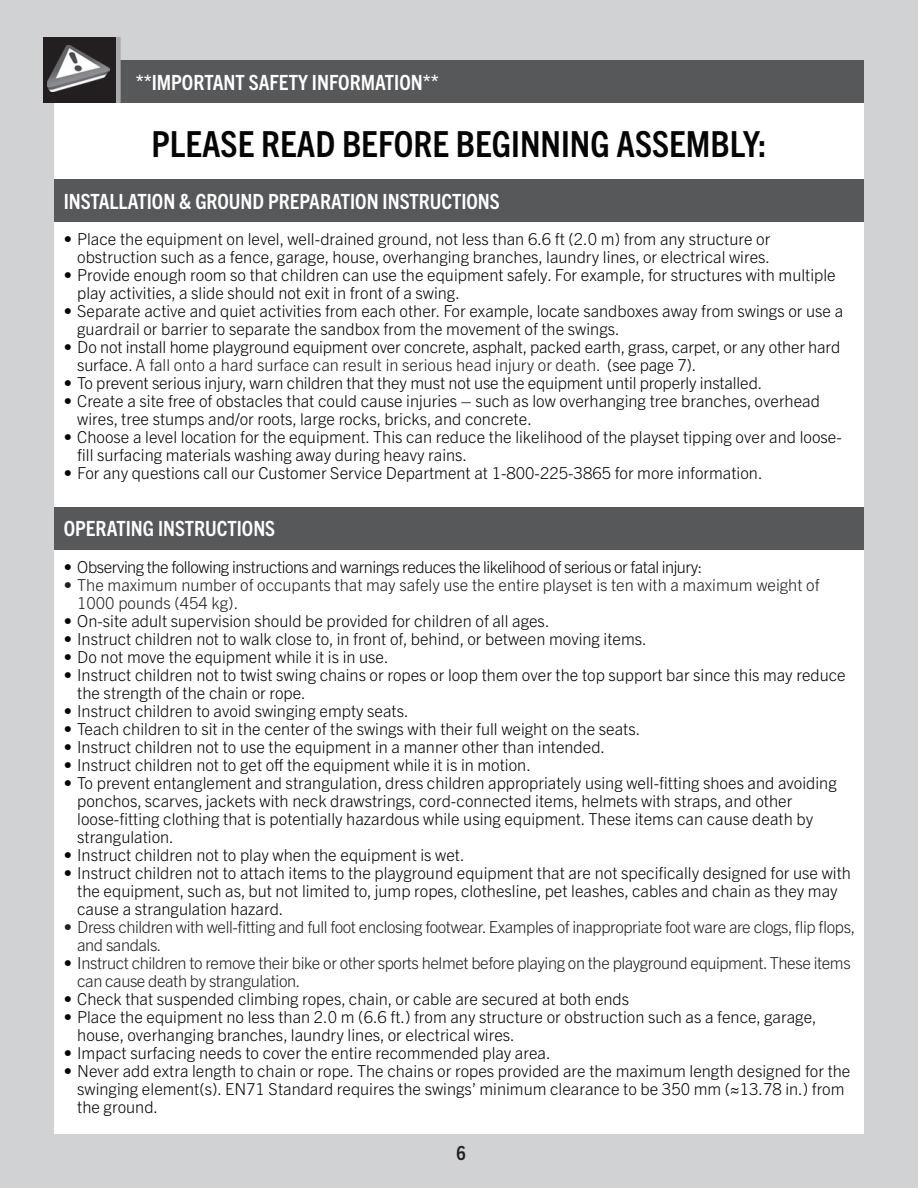
<style>
.page{position:relative;width:918px;height:1188px;background:#d1d2d4}
.page>*{position:absolute;margin:0;border:0;box-sizing:border-box;transform-origin:0 0}
.t1{font:700 condensed 36px "Trade Gothic Next LT Pro";color:#040504}
.t2{font:700 condensed 21px "Trade Gothic Next LT Pro";color:#fff}
.t3{font:700 condensed 19.5px "Trade Gothic Next LT Pro";color:#231f20}
.t4{font:300 16.5px/18px "Trade Gothic Next LT Pro";color:#040504}
.t5{font:300 16.5px/18px "Trade Gothic Next LT Pro";letter-spacing:-.025em;color:#231f20}
.t6{font:300 16.5px/18px "Trade Gothic Next LT Pro";color:#231f20}
.t7{font:300 16.5px "Trade Gothic Next LT Pro";letter-spacing:-.03em;color:#040504}
.s1{color:#231f20}
.s2{color:#040504}
</style>
<div class="page">
<div style="left:54px;top:104px;width:810px;height:1030px;background:#fff"></div>
<div style="left:120px;top:60px;width:744px;height:43px;background:#57585a"></div>
<div style="left:43px;top:37px;width:73px;height:66px;background:#231f20"></div>
<div style="left:116px;top:37px;width:5px;height:66px;background:#a8a9ad"></div>
<div style="left:54px;top:507px;width:810px;height:43px;background:#57585a"></div>
<div style="left:54px;top:179px;width:810px;height:43px;background:#57585a"></div>
<img style="left:47px;top:45px;width:62px;height:46px">
<p class="t2" style="left:136px;top:75px;width:305px">**IMPORTANT SAFETY INFORMATION**</p>
<h1 class="t1" style="left:152px;top:131px;width:616px">PLEASE READ BEFORE BEGINNING ASSEMBLY:</h1>
<p class="t2" style="left:64px;top:194px;width:438px">INSTALLATION &amp; GROUND PREPARATION INSTRUCTIONS</p>
<p class="t4" style="left:64px;top:232px;width:708px;text-align:right">• Place the equipment on level, well-drained ground, not less than 6.6 ft (2.0 m) from any structure or obstruction such as a fence, garage, house, overhanging branches, laundry lines, or electrical wires.</p>
<p class="t4" style="left:77px;top:268px;width:760px;text-indent:-13px">• Provide enough room so that children can use the equipment safely. For example, for structures with multiple play activities, a slide should not exit in front of a swing.</p>
<p class="t4" style="left:77px;top:304px;width:768px;text-indent:-13px">• Separate active and quiet activities from each other. For example, locate sandboxes away from swings or use a guardrail or barrier to separate the sandbox from the movement of the swings.</p>
<p class="t4" style="left:77px;top:340px;width:765px;text-indent:-13px">• Do not install home playground equipment over concrete, asphalt, packed earth, grass, carpet, or any other hard surface. <span class="s1">A fall onto a hard surface can result in serious head injury or death.</span> (see page 7).</p>
<p class="t4" style="left:64px;top:376px;width:700px">• To prevent serious injury, warn children that they must not use the equipment until properly installed.</p>
<p class="t4" style="left:77px;top:394px;width:744px;text-indent:-13px">• Create a site free of obstacles that could cause injuries – such as low overhanging tree branches, overhead wires, tree stumps and/or roots, large rocks, bricks, and concrete.</p>
<p class="t4" style="left:77px;top:430px;width:766px;text-indent:-13px">• Choose a level location for the equipment. This can reduce the likelihood of the playset tipping over and loose&shy;fill surfacing materials washing away during heavy rains.</p>
<p class="t4" style="left:64px;top:466px;width:700px">• For any questions call our Customer Service Department at 1-800-225-3865 for more information.</p>
<p class="t2" style="left:64px;top:521px;width:213px">OPERATING INSTRUCTIONS</p>
<p class="t7" style="left:64px;top:561px;width:640px">• Observing the following instructions and warnings reduces the likelihood of serious or fatal injury:</p>
<p class="t6" style="left:77px;top:578px;width:744px;text-indent:-13px">• The maximum number of occupants that may safely use the entire playset is ten with a maximum weight of<br>1000 pounds (454 kg).</p>
<p class="t4" style="left:64px;top:614px;width:487px">• On-site adult supervision should be provided for children of all ages.</p>
<p class="t4" style="left:64px;top:632px;width:585px">• Instruct children not to walk close to, in front of, behind, or between moving items.</p>
<p class="t4" style="left:64px;top:650px;width:327px">• Do not move the equipment while it is in use.</p>
<p class="t4" style="left:77px;top:668px;width:770px;text-indent:-13px">• Instruct children not to twist swing chains or ropes or loop them over the top support bar since this may reduce the strength of the chain or rope.</p>
<p class="t4" style="left:64px;top:704px;width:346px">• Instruct children to avoid swinging empty seats.</p>
<p class="t4" style="left:64px;top:722px;width:578px">• Teach children to sit in the center of the swings with their full weight on the seats.</p>
<p class="t4" style="left:64px;top:740px;width:543px">• Instruct children not to use the equipment in a manner other than intended.</p>
<p class="t4" style="left:64px;top:758px;width:469px">• Instruct children not to get off the equipment while it is in motion.</p>
<p class="t4" style="left:77px;top:776px;width:761px;text-indent:-13px">• To prevent entanglement and strangulation, dress children appropriately using well-fitting shoes and avoiding ponchos, scarves, jackets with neck drawstrings, cord-connected items, helmets with straps, and other loose-fitting clothing that is potentially hazardous while using equipment. These items can cause death by strangulation.</p>
<p class="t4" style="left:64px;top:848px;width:402px">• Instruct children not to play when the equipment is wet.</p>
<p class="t4" style="left:77px;top:866px;width:775px;text-indent:-13px">• Instruct children not to attach items to the playground equipment that are not specifically designed for use with the equipment, such as, but not limited to, jump ropes, clothesline, pet leashes, cables and chain as they may cause a strangulation hazard.</p>
<p class="t5" style="left:77px;top:920px;width:780px;text-indent:-13px">• Dress children with well-fitting and full foot enclosing footwear. Examples of inappropriate foot ware are clogs, flip flops, and sandals.</p>
<p class="t5" style="left:77px;top:956px;width:775px;text-indent:-13px"><span class="s2">• I</span>nstruct children to remove their bike or other sports helmet before playing on the playground equipment. These items can cause death by strangulation.</p>
<p class="t4" style="left:64px;top:992px;width:567px">• Check that suspended climbing ropes, chain, or cable are secured at both ends</p>
<p class="t4" style="left:77px;top:1010px;width:741px;text-indent:-13px">• Place the equipment no less than 2.0 m (6.6 ft.) from any structure or obstruction such as a fence, garage, house, overhanging branches, laundry lines, or electrical wires.</p>
<p class="t4" style="left:64px;top:1046px;width:489px">• Impact surfacing needs to cover the entire recommended play area.</p>
<p class="t4" style="left:77px;top:1064px;width:775px;text-indent:-13px">• Never add extra length to chain or rope. The chains or ropes provided are the maximum length designed for the swinging element(s). EN71 Standard requires the swings’ minimum clearance to be 350 mm (≈13.78 in.) from the ground.</p>
<p class="t3" style="left:457px;top:1147px;width:11px">6</p>
</div>
